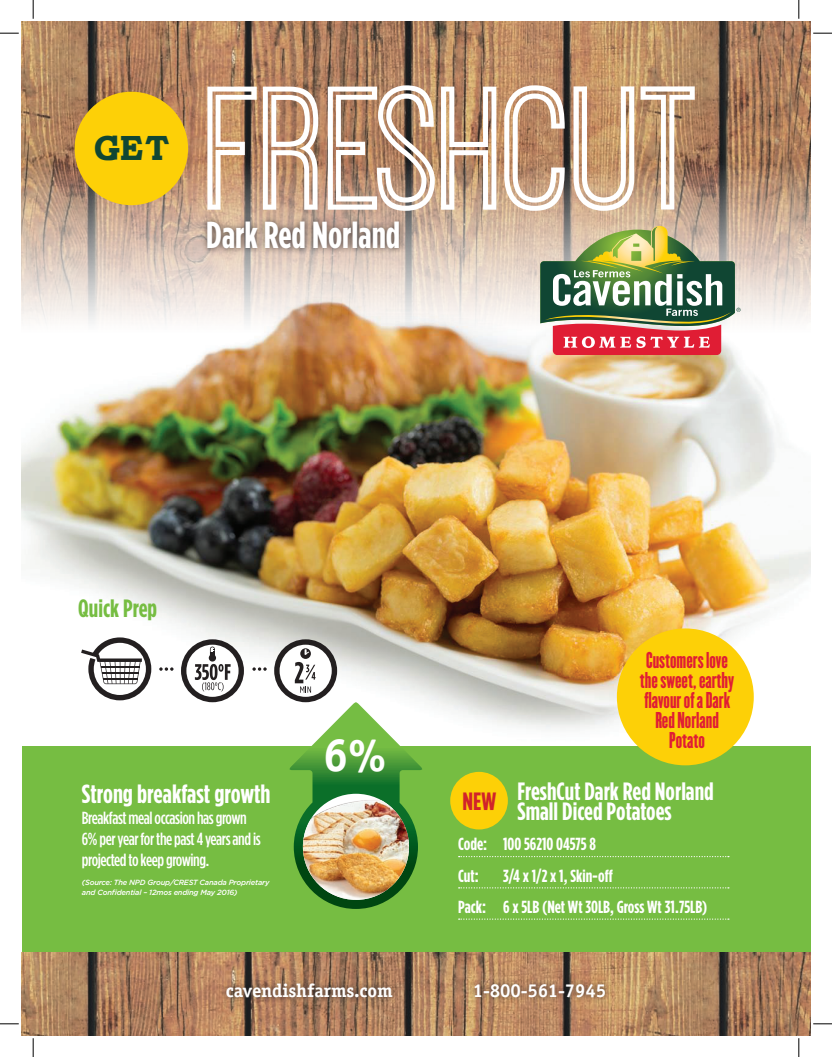
<style>
.page{position:relative;width:832px;height:1057px;background:#fff}
.page>*{position:absolute;margin:0;border:0;box-sizing:border-box;transform-origin:0 0}
.t1{font:182.5px "Ostrich Sans Inline";color:#fff}
.t2{font:700 46.5px "Officina Ser ITC";color:#fff}
.t3{font:700 condensed 37.5px "Gotham HTF";color:#fff}
.t4{font:34.25px "Carton";color:#104633}
.t5{font:700 condensed 26.25px "Gotham HTF";color:#fff}
.t6{font:700 condensed 25px/20px "Gotham HTF";color:#fff}
.t7{font:700 condensed 25px "Gotham HTF";color:#76bd42}
.t8{font:700 condensed 25px "Gotham HTF";color:#d1232a}
.t9{font:20px/20px "Champion HTF Featherweight";color:#e01d34;text-align:center}
.t10{font:700 18.75px "Officina Serif";letter-spacing:-.01em;color:#fff}
.t11{font:500 17.5px/21px "Gotham Condensed";letter-spacing:-.025em;color:#fff}
.t12{font:700 condensed 17.5px/31.2px "Gotham HTF";color:#fff}
.t13{font:italic 500 7.5px/10px "Gotham";letter-spacing:-.025em;color:#fff}
</style>
<div class="page">
<img style="left:22px;top:354px;width:787px;height:392px">
<div style="left:22px;top:746px;width:787px;height:232px;background:#76bd42"></div>
<div style="left:450px;top:771px;width:57px;height:58px;background:#fdd007;border-radius:50%"></div>
<img style="left:22px;top:22px;width:787px;height:332px">
<img style="left:22px;top:952px;width:787px;height:82px">
<div style="left:201px;top:215px;width:205px;height:40px;background:#231f20;opacity:.75"></div>
<svg style="left:159px;top:667px;width:14px;height:3px"></svg>
<svg style="left:252px;top:667px;width:14px;height:3px"></svg>
<svg style="left:81px;top:637px;width:70px;height:63px"></svg>
<hr style="left:103px;top:678px;width:34px;height:1px;background:#231f20">
<hr style="left:102px;top:672px;width:36px;height:1px;background:#231f20">
<hr style="left:101px;top:666px;width:38px;height:2px;background:#231f20">
<svg style="left:181px;top:639px;width:63px;height:63px"></svg>
<img style="left:274px;top:639px;width:148px;height:269px">
<div style="left:220px;top:976px;width:391px;height:27px;background:#231f20;opacity:.75"></div>
<div style="left:75px;top:92px;width:113px;height:113px;background:#fdd007;border-radius:50%"></div>
<img style="left:540px;top:226px;width:200px;height:129px">
<svg style="left:458px;top:856px;width:270px;height:1px"></svg>
<svg style="left:458px;top:887px;width:270px;height:1px"></svg>
<svg style="left:458px;top:918px;width:270px;height:1px"></svg>
<div style="left:616px;top:628px;width:137px;height:137px;background:#fdd007;border-radius:50%"></div>
<svg style="left:0;top:32px;width:19px;height:2px"></svg>
<svg style="left:813px;top:32px;width:18px;height:2px"></svg>
<svg style="left:0;top:1023px;width:19px;height:1px"></svg>
<svg style="left:813px;top:1023px;width:18px;height:1px"></svg>
<svg style="left:32px;top:0;width:2px;height:19px"></svg>
<svg style="left:32px;top:1038px;width:2px;height:18px"></svg>
<svg style="left:798px;top:0;width:1px;height:19px"></svg>
<svg style="left:798px;top:1038px;width:1px;height:18px"></svg>
<h3 class="t4" style="left:94px;top:134px;width:78px">GET</h3>
<h1 class="t1" style="left:207px;top:55px;width:498px">FRESHCUT</h1>
<h3 class="t3" style="left:206px;top:214px;width:195px">Dark Red Norland</h3>
<h3 class="t7" style="left:78px;top:594px;width:80px">Quick Prep</h3>
<h2 class="t2" style="left:323px;top:726px;width:65px">6%</h2>
<p class="t9" style="left:639px;top:651px;width:96px">Customers love the sweet, earthy flavour of a Dark<br>Red Norland<br>Potato</p>
<h3 class="t6" style="left:517px;top:780px;width:198px">FreshCut Dark Red Norland<br>Small Diced Potatoes</h3>
<h3 class="t5" style="left:82px;top:778px;width:190px">Strong breakfast growth</h3>
<h3 class="t8" style="left:462px;top:787px;width:35px">NEW</h3>
<p class="t11" style="left:82px;top:806px;width:180px">Breakfast meal occasion has grown<br>6% per year for the past 4 years and is projected to keep growing.</p>
<p class="t13" style="left:82px;top:876px;width:189px">(Source: The NPD Group/CREST Canada Proprietary and Confidential – 12mos ending May 2016)</p>
<p class="t12" style="left:458px;top:828px;width:139px">Code: 100 56210 04575 8<br>Cut:</p>
<p class="t12" style="left:458px;top:859px;width:251px;text-indent:45px">3/4 x 1/2 x 1, Skin-off<br>Pack: 6 x 5LB (Net Wt 30LB, Gross Wt 31.75LB)</p>
<p class="t10" style="left:226px;top:978px;width:168px">cavendishfarms.com</p>
<p class="t10" style="left:473px;top:978px;width:135px">1-800-561-7945</p>
</div>
